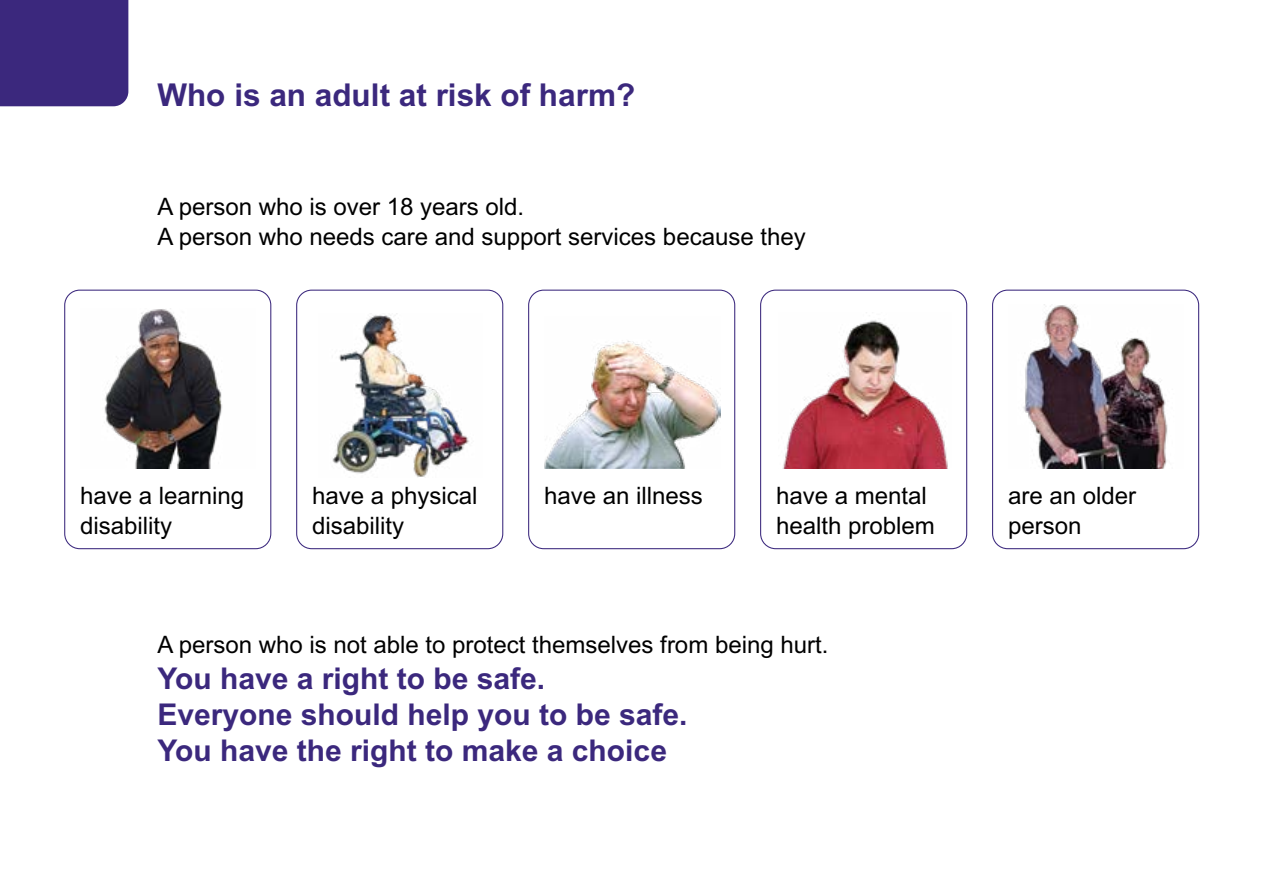
<style>
.page{position:relative;width:1263px;height:893px;background:#fff}
.page>*{position:absolute;margin:0;border:0;box-sizing:border-box;transform-origin:0 0}
.H1_Page_Header{font:700 31.5px "Arial";color:#3b287d}
.H1_Page_Header-2{font:700 30px/36px "Arial";color:#3b287d}
.P_body_copy{font:24px/30px "Arial";color:#000}
</style>
<div class="page">
<div style="left:64px;top:290px;width:207px;height:259px;border:1px solid #3b287d;border-radius:15px"></div>
<div style="left:296px;top:290px;width:207px;height:259px;border:1px solid #3b287d;border-radius:15px"></div>
<div style="left:528px;top:290px;width:207px;height:259px;border:1px solid #3b287d;border-radius:15px"></div>
<div style="left:760px;top:290px;width:207px;height:259px;border:1px solid #3b287d;border-radius:15px"></div>
<div style="left:992px;top:290px;width:207px;height:259px;border:1px solid #3b287d;border-radius:15px"></div>
<img style="left:104px;top:309px;width:118px;height:159px">
<img style="left:332px;top:315px;width:137px;height:162px">
<img style="left:544px;top:341px;width:176px;height:127px">
<img style="left:783px;top:320px;width:165px;height:148px">
<img style="left:1023px;top:305px;width:145px;height:163px">
<div style="left:0;top:0;width:128px;height:106px;background:#3b287d"></div>
<h1 class="H1_Page_Header" style="left:157px;top:77px;width:479px">Who is an adult at risk of harm?</h1>
<p class="P_body_copy" style="left:157px;top:191px;width:368px">A person who is over 18 years old.</p>
<p class="P_body_copy" style="left:157px;top:221px;width:650px">A person who needs care and support services because they</p>
<p class="P_body_copy" style="left:80px;top:481px;width:166px">have a learning</p>
<p class="P_body_copy" style="left:80px;top:511px;width:94px">disability</p>
<p class="P_body_copy" style="left:312px;top:481px;width:167px">have a physical</p>
<p class="P_body_copy" style="left:312px;top:511px;width:94px">disability</p>
<p class="P_body_copy" style="left:544px;top:481px;width:160px">have an illness</p>
<p class="P_body_copy" style="left:776px;top:481px;width:160px">have a mental health problem</p>
<p class="P_body_copy" style="left:1008px;top:481px;width:130px">are an older person</p>
<p class="P_body_copy" style="left:157px;top:629px;width:672px">A person who is not able to protect themselves from being hurt.</p>
<h1 class="H1_Page_Header-2" style="left:157px;top:660px;width:532px">You have a right to be safe.<br>Everyone should help you to be safe.<br>You have the right to make a choice</h1>
</div>
